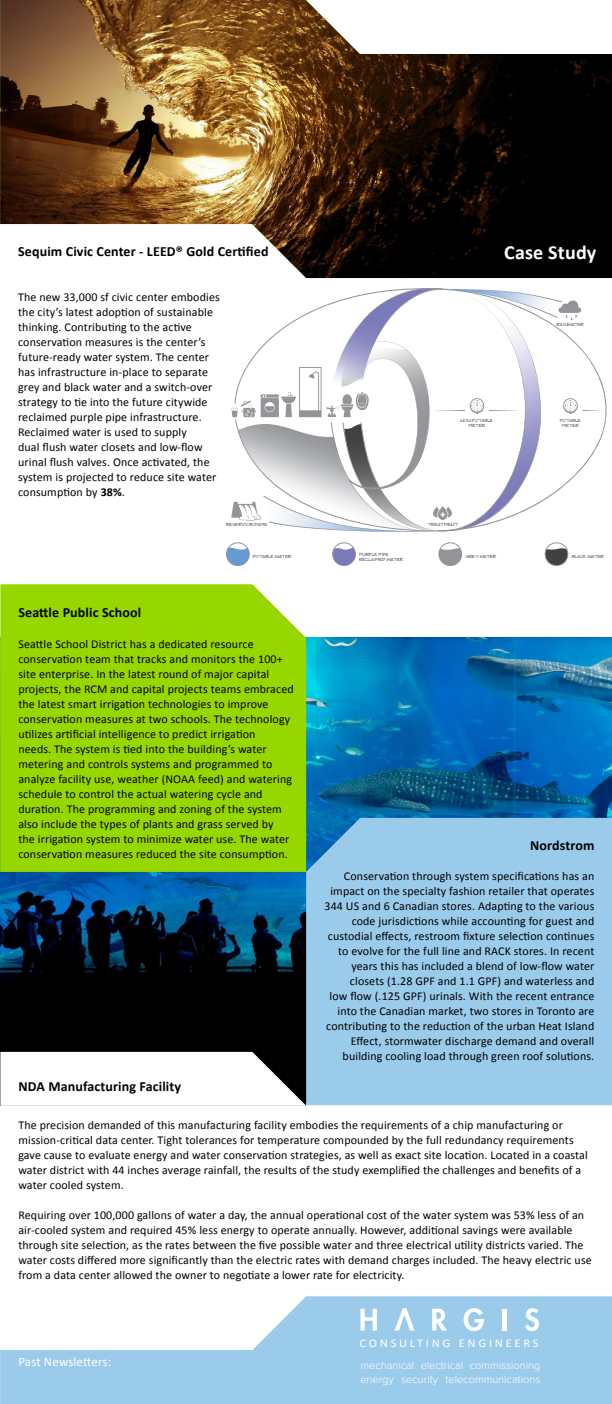
<style>
.page{position:relative;width:612px;height:1404px;background:#fff}
.page>*{position:absolute;margin:0;border:0;box-sizing:border-box;transform-origin:0 0}
.t1{font:700 20px "Calibri";letter-spacing:.01em;color:#fff}
.t2{font:700 14px "Calibri";letter-spacing:.01em;color:#000}
.t3{font:13px "Calibri";letter-spacing:.005em;color:#fff}
.t4{font:12px/15px "Calibri";letter-spacing:.01em;color:#000}
.t5{font:11.8px "Calibri";letter-spacing:.215em;color:#fff;scale:1.07 1}
.t6{font:300 11px/14px "Proxima Nova";color:#fff}
.t7{font:4.2px/5.1px "Draftsman";letter-spacing:.025em;color:#414042;text-align:center}
.s1{font-weight:700}
</style>
<div class="page">
<img style="left:0;top:0;width:612px;height:278px">
<img style="left:0;top:638px;width:612px;height:414px">
<svg style="left:306px;top:1105px;width:306px;height:1px"></svg>
<div style="left:0;top:584px;width:306px;height:288px;background:#97d700"></div>
<svg style="left:0;top:1296px;width:612px;height:108px;fill:#9bcbeb"></svg>
<div style="left:306px;top:818px;width:306px;height:287px;background:#9bcbeb"></div>
<svg style="left:226px;top:548px;width:23px;height:18px"></svg>
<div style="left:226px;top:543px;width:23px;height:23px;border:1px solid #939598;border-radius:50%"></div>
<svg style="left:439px;top:546px;width:23px;height:20px"></svg>
<div style="left:439px;top:543px;width:23px;height:23px;border:1px solid #939598;border-radius:50%"></div>
<svg style="left:333px;top:546px;width:22px;height:20px"></svg>
<div style="left:333px;top:543px;width:23px;height:23px;border:1px solid #939598;border-radius:50%"></div>
<svg style="left:545px;top:546px;width:23px;height:20px"></svg>
<div style="left:545px;top:543px;width:23px;height:23px;border:1px solid #939598;border-radius:50%"></div>
<svg style="left:231px;top:288px;width:372px;height:244px"></svg>
<svg style="left:0;top:1052px;width:306px;height:54px"></svg>
<svg style="left:360px;top:1309px;width:17px;height:22px"></svg>
<svg style="left:394px;top:1308px;width:21px;height:23px"></svg>
<svg style="left:432px;top:1309px;width:15px;height:22px"></svg>
<svg style="left:464px;top:1308px;width:20px;height:23px"></svg>
<div style="left:502px;top:1309px;width:5px;height:22px;background:#fff"></div>
<svg style="left:525px;top:1308px;width:14px;height:23px"></svg>
<p class="t2" style="left:18px;top:243px;width:252px">Sequim Civic Center - LEED® Gold Certified</p>
<p class="t4" style="left:18px;top:289px;width:203px">The new 33,000 sf civic center embodies the city’s latest adoption of sustainable thinking. Contributing to the active conservation measures is the center’s future-ready water system. The center has infrastructure in-place to separate grey and black water and a switch-over strategy to tie into the future citywide reclaimed purple pipe infrastructure.<br>Reclaimed water is used to supply<br>dual flush water closets and low-flow urinal flush valves. Once activated, the system is projected to reduce site water consumption by <span class="s1">38%</span>.</p>
<p class="t7" style="left:226px;top:522px;width:42px">RESERVIOR/DAMS</p>
<h1 class="t1" style="left:504px;top:239px;width:94px">Case Study</h1>
<p class="t7" style="left:557px;top:322px;width:29px">RAI NWATER</p>
<p class="t7" style="left:461px;top:418px;width:34px">NON-POTABLE<br>M ETER</p>
<p class="t7" style="left:560px;top:418px;width:22px">POTABLE<br>M ETER</p>
<p class="t7" style="left:428px;top:522px;width:32px">TREATM ENT</p>
<p class="t2" style="left:18px;top:603px;width:124px">Seattle Public School</p>
<p class="t7" style="left:253px;top:554px;width:40px">POTABLE WATER</p>
<p class="t7" style="left:359px;top:552px;width:45px;text-align:left">PURPLE PIPE<br>RECLAIM ED WATER</p>
<p class="t7" style="left:466px;top:554px;width:32px">GREY WATER</p>
<p class="t7" style="left:572px;top:554px;width:33px">BLACK WATER</p>
<p class="t4" style="left:18px;top:636px;width:277px">Seattle School District has a dedicated resource conservation team that tracks and monitors the 100+ site enterprise. In the latest round of major capital projects, the RCM and capital projects teams embraced the latest smart irrigation technologies to improve conservation measures at two schools. The technology utilizes artificial intelligence to predict irrigation<br>needs. The system is tied into the building’s water metering and controls systems and programmed to analyze facility use, weather (NOAA feed) and watering schedule to control the actual watering cycle and duration. The programming and zoning of the system also include the types of plants and grass served by<br>the irrigation system to minimize water use. The water conservation measures reduced the site consumption.</p>
<p class="t2" style="left:18px;top:1078px;width:164px">NDA Manufacturing Facility</p>
<p class="t2" style="left:530px;top:837px;width:66px">Nordstrom</p>
<p class="t4" style="left:325px;top:869px;width:271px;text-align:right">Conservation through system specifications has an impact on the specialty fashion retailer that operates 344 US and 6 Canadian stores. Adapting to the various code jurisdictions while accounting for guest and custodial effects, restroom fixture selection continues to evolve for the full line and RACK stores. In recent years this has included a blend of low-flow water closets (1.28 GPF and 1.1 GPF) and waterless and<br>low flow (.125 GPF) urinals. With the recent entrance into the Canadian market, two stores in Toronto are contributing to the reduction of the urban Heat Island Effect, stormwater discharge demand and overall building cooling load through green roof solutions.</p>
<p class="t4" style="left:18px;top:1118px;width:571px">The precision demanded of this manufacturing facility embodies the requirements of a chip manufacturing or mission-critical data center. Tight tolerances for temperature compounded by the full redundancy requirements gave cause to evaluate energy and water conservation strategies, as well as exact site location. Located in a coastal water district with 44 inches average rainfall, the results of the study exemplified the challenges and benefits of a water cooled system.</p>
<p class="t4" style="left:18px;top:1208px;width:575px">Requiring over 100,000 gallons of water a day, the annual operational cost of the water system was 53% less of an air-cooled system and required 45% less energy to operate annually. However, additional savings were available through site selection, as the rates between the five possible water and three electrical utility districts varied. The water costs differed more significantly than the electric rates with demand charges included. The heavy electric use from a data center allowed the owner to negotiate a lower rate for electricity.</p>
<p class="t3" style="left:18px;top:1354px;width:94px">Past Newsletters:</p>
<p class="t5" style="left:360px;top:1335px;width:169px">CONSULTING ENGINEERS</p>
<p class="t6" style="left:360px;top:1359px;width:182px">mechanical electrical commissioning energy security telecommunications</p>
</div>
